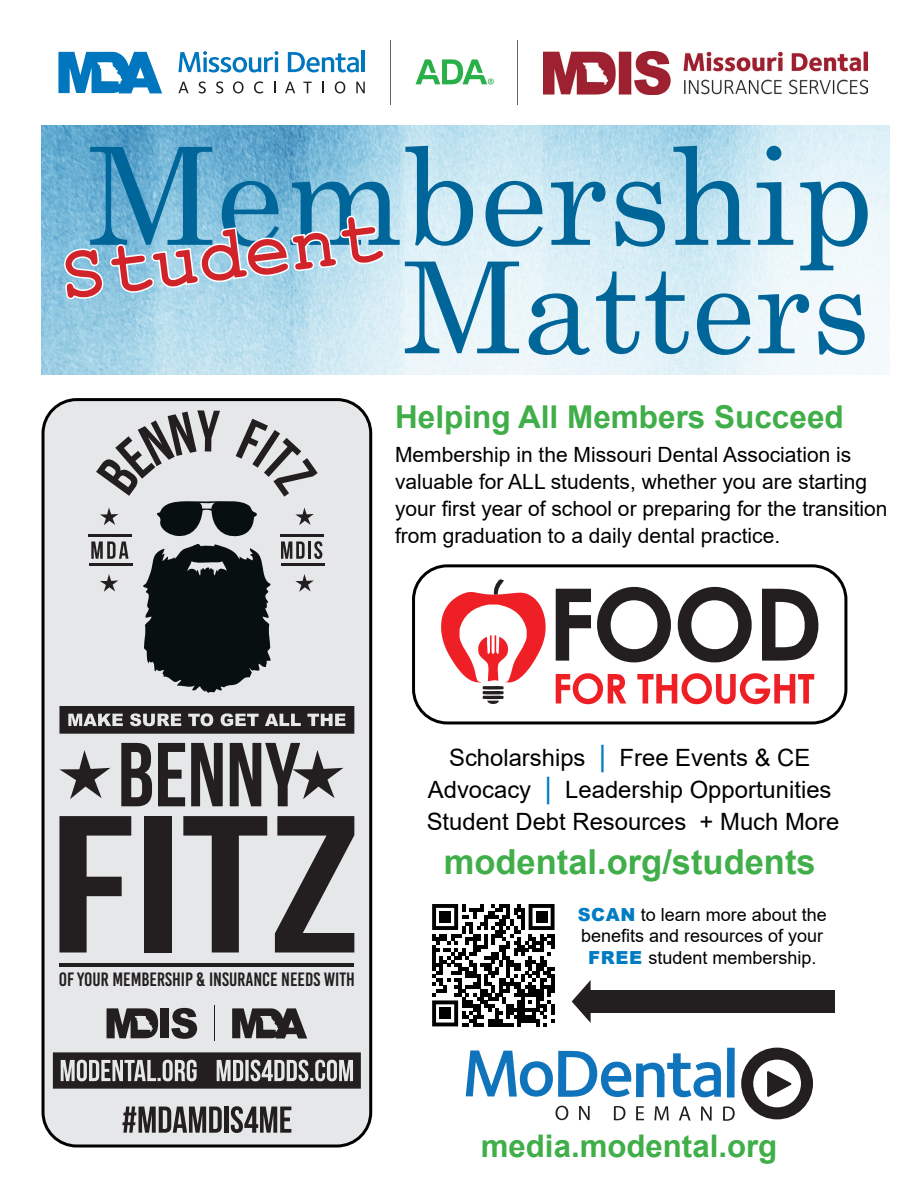
<style>
.page{position:relative;width:918px;height:1188px;background:#fff}
.page>*{position:absolute;margin:0;border:0;box-sizing:border-box;transform-origin:0 0}
.t1{font:700 34.5px "Arial";color:#40ae49}
.t2{font:700 31.5px "Arial";color:#40ae49}
.t3{font:700 31.2px "Arial";color:#40ae49}
.t4{font:23.85px/32.4px "Arial";color:#000;text-align:center}
.t5{font:21px/27px "Arial";color:#000}
.t6{font:19.35px "Bebas Kai";color:#231f20}
.t7{font:18px/21.6px "Arial";color:#000;text-align:center}
.s1{font-size:28.95px;color:#007cc2}
.s2{font-weight:900;color:#007cc2}
</style>
<div class="page">
<img style="left:42px;top:126px;width:848px;height:248px">
<svg style="left:432px;top:904px;width:123px;height:122px"></svg>
<div style="left:440px;top:911px;width:11px;height:12px;background:#000"></div>
<div style="left:536px;top:911px;width:11px;height:12px;background:#000"></div>
<div style="left:440px;top:1008px;width:11px;height:11px;background:#000"></div>
<div style="left:591px;top:990px;width:244px;height:23px;background:#231f20"></div>
<svg style="left:572px;top:980px;width:19px;height:43px"></svg>
<svg style="left:441px;top:579px;width:105px;height:125px"></svg>
<svg style="left:556px;top:589px;width:35px;height:72px"></svg>
<svg style="left:597px;top:587px;width:74px;height:75px"></svg>
<svg style="left:678px;top:587px;width:74px;height:75px"></svg>
<svg style="left:762px;top:589px;width:56px;height:72px"></svg>
<svg style="left:556px;top:673px;width:70px;height:31px"></svg>
<svg style="left:637px;top:673px;width:177px;height:31px"></svg>
<div style="left:412px;top:564px;width:435px;height:160px;border:3px solid #000;border-radius:34px"></div>
<svg style="left:405px;top:270px;width:460px;height:85px;background:#a8cdde"></svg>
<svg style="left:90px;top:146px;width:778px;height:124px;background:#92c3da"></svg>
<svg style="left:63px;top:214px;width:322px;height:86px;background:#9faabf"></svg>
<svg style="left:58px;top:52px;width:104px;height:41px"></svg>
<svg style="left:178px;top:51px;width:100px;height:21px"></svg>
<svg style="left:288px;top:52px;width:71px;height:20px"></svg>
<hr style="left:361px;top:50px;width:4px;height:22px;background:#0076be">
<svg style="left:178px;top:82px;width:11px;height:11px"></svg>
<svg style="left:198px;top:81px;width:8px;height:12px"></svg>
<svg style="left:216px;top:81px;width:7px;height:12px"></svg>
<svg style="left:233px;top:81px;width:11px;height:12px"></svg>
<svg style="left:254px;top:81px;width:9px;height:12px"></svg>
<svg style="left:285px;top:82px;width:10px;height:11px"></svg>
<svg style="left:303px;top:82px;width:9px;height:11px"></svg>
<svg style="left:322px;top:82px;width:2px;height:11px"></svg>
<svg style="left:335px;top:81px;width:10px;height:12px"></svg>
<svg style="left:356px;top:82px;width:9px;height:11px"></svg>
<hr style="left:390px;top:40px;width:1px;height:65px;background:#636366">
<svg style="left:416px;top:59px;width:78px;height:25px"></svg>
<img style="left:543px;top:51px;width:325px;height:44px">
<hr style="left:518px;top:40px;width:1px;height:65px;background:#636366">
<div style="left:43px;top:400px;width:328px;height:746px;background:#e6e7e9;border-radius:34px"></div>
<div style="left:42px;top:398px;width:330px;height:750px;border:3px solid #000;border-radius:34px"></div>
<hr style="left:89px;top:534px;width:43px;height:3px;background:#231f20">
<hr style="left:280px;top:534px;width:44px;height:3px;background:#231f20">
<hr style="left:90px;top:564px;width:43px;height:2px;background:#231f20">
<hr style="left:281px;top:564px;width:44px;height:2px;background:#231f20">
<svg style="left:91px;top:410px;width:231px;height:283px"></svg>
<svg style="left:59px;top:706px;width:295px;height:28px"></svg>
<svg style="left:59px;top:816px;width:72px;height:137px"></svg>
<div style="left:144px;top:816px;width:28px;height:137px;background:#231f20"></div>
<svg style="left:183px;top:816px;width:84px;height:137px"></svg>
<svg style="left:275px;top:816px;width:79px;height:137px"></svg>
<svg style="left:121px;top:743px;width:31px;height:63px"></svg>
<svg style="left:158px;top:743px;width:27px;height:63px"></svg>
<svg style="left:191px;top:743px;width:32px;height:63px"></svg>
<svg style="left:59px;top:750px;width:51px;height:49px"></svg>
<svg style="left:230px;top:743px;width:113px;height:63px"></svg>
<hr style="left:59px;top:964px;width:295px;height:1px;background:#231f20">
<hr style="left:59px;top:965px;width:295px;height:2px;background:#231f20">
<svg style="left:122px;top:1107px;width:100px;height:26px"></svg>
<hr style="left:224px;top:1107px;width:4px;height:26px;background:#231f20">
<svg style="left:231px;top:1106px;width:60px;height:27px"></svg>
<svg style="left:53px;top:1052px;width:308px;height:37px"></svg>
<svg style="left:80px;top:1063px;width:4px;height:15px"></svg>
<svg style="left:330px;top:1063px;width:4px;height:16px"></svg>
<hr style="left:214px;top:1005px;width:1px;height:36px;background:#231f20">
<svg style="left:232px;top:1008px;width:75px;height:31px"></svg>
<div style="left:160px;top:1008px;width:9px;height:30px;background:#231f20"></div>
<svg style="left:171px;top:1008px;width:26px;height:31px"></svg>
<svg style="left:107px;top:1008px;width:51px;height:30px"></svg>
<svg style="left:466px;top:1050px;width:255px;height:47px"></svg>
<div style="left:727px;top:1048px;width:8px;height:50px;background:#1074bc"></div>
<svg style="left:555px;top:1106px;width:13px;height:14px"></svg>
<svg style="left:579px;top:1106px;width:11px;height:14px"></svg>
<svg style="left:614px;top:1106px;width:12px;height:14px"></svg>
<svg style="left:636px;top:1106px;width:8px;height:14px"></svg>
<svg style="left:654px;top:1106px;width:15px;height:14px"></svg>
<svg style="left:679px;top:1106px;width:12px;height:15px"></svg>
<svg style="left:701px;top:1106px;width:11px;height:15px"></svg>
<svg style="left:723px;top:1106px;width:12px;height:15px"></svg>
<svg style="left:741px;top:1048px;width:72px;height:71px"></svg>
<p class="t2" style="left:395px;top:395px;width:450px">Helping All Members Succeed</p>
<p class="t5" style="left:395px;top:441px;width:494px">Membership in the Missouri Dental Association is valuable for ALL students, whether you are starting your first year of school or preparing for the transition from graduation to a daily dental practice.</p>
<p class="t6" style="left:59px;top:969px;width:298px">OF YOUR MEMBERSHIP &amp; INSURANCE NEEDS WITH</p>
<p class="t4" style="left:427px;top:741px;width:414px">Scholarships <span class="s1">|</span> Free Events &amp; CE<br>Advocacy <span class="s1">|</span> Leadership Opportunities<br>Student Debt Resources + Much More</p>
<p class="t1" style="left:444px;top:837px;width:373px">modental.org/students</p>
<p class="t7" style="left:578px;top:903px;width:251px"><span class="s2">SCAN</span> to learn more about the benefits and resources of your<br><span class="s2">FREE</span> student membership.</p>
<p class="t3" style="left:481px;top:1124px;width:298px">media.modental.org</p>
</div>
